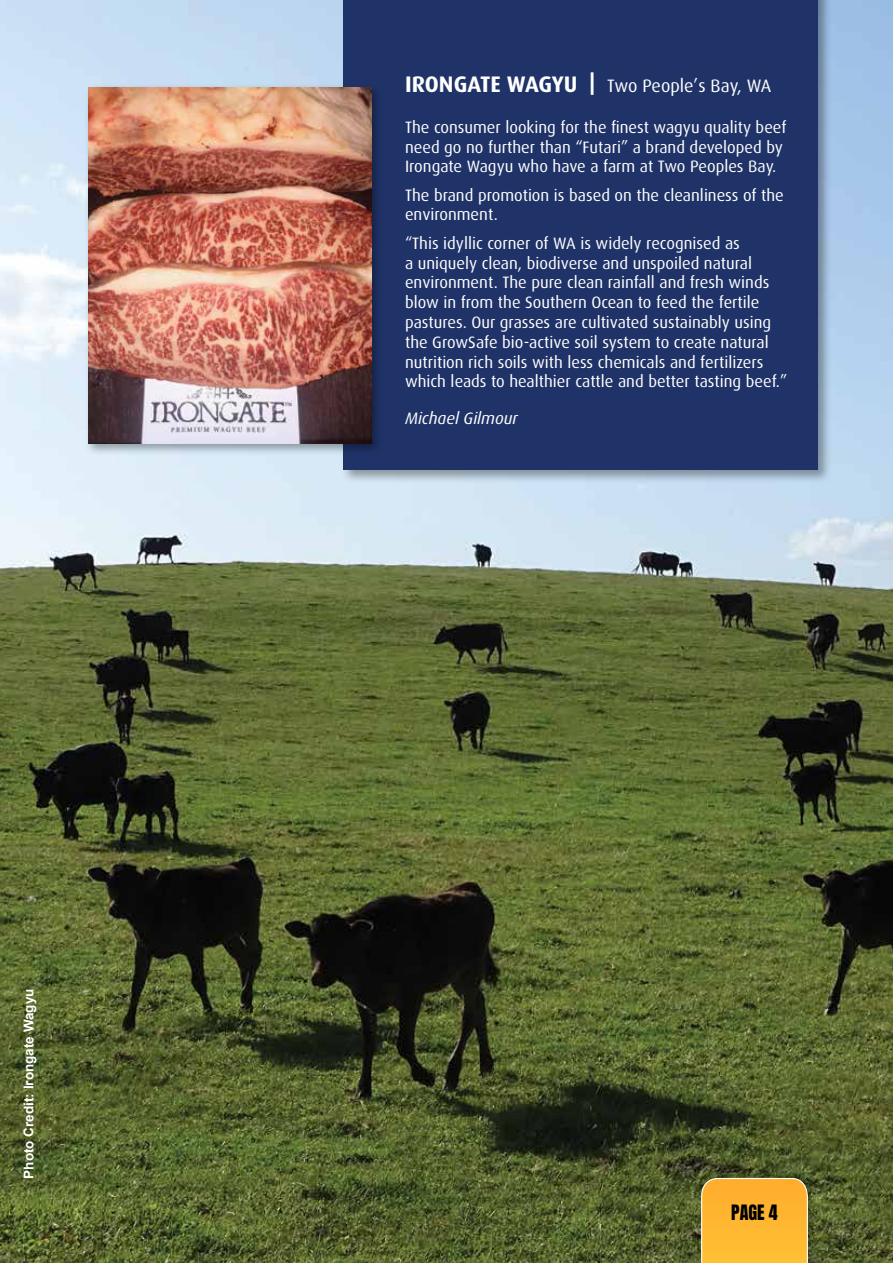
<style>
.page{position:relative;width:893px;height:1263px;background:#fff}
.page>*{position:absolute;margin:0;border:0;box-sizing:border-box;transform-origin:0 0}
.t1{font:18px "Dax";letter-spacing:-.005em;color:#fff}
.t2{font:18px "Anton";color:#000}
.t3{font:16.5px/19.8px "Dax";color:#fff}
.t4{font:italic 16.5px "Dax";color:#fff}
.t5{font:700 13.5px "Arial";color:#fff}
.s1{font-weight:700;font-size:22.5px}
</style>
<div class="page">
<img style="left:0;top:0;width:893px;height:1263px">
<div style="left:341px;top:0;width:490px;height:484px;background:#000;opacity:.35"></div>
<div style="left:343px;top:0;width:474px;height:470px;background:#203368"></div>
<div style="left:84px;top:83px;width:300px;height:374px;background:#000;opacity:.35"></div>
<img style="left:88px;top:87px;width:283px;height:357px">
<div style="left:696px;top:1173px;width:123px;height:90px;background:#000;opacity:.25"></div>
<svg style="left:700px;top:1177px;width:108px;height:86px;background:#f7b334"></svg>
<p class="t5" style="left:20px;top:1179px;width:191px;rotate:-90deg">Photo Credit: Irongate Wagyu</p>
<p class="t1" style="left:405px;top:75px;width:368px"><span class="s1">IRONGATE WAGYU |</span> Two People’s Bay, WA</p>
<p class="t3" style="left:405px;top:117px;width:383px">The consumer looking for the finest wagyu quality beef need go no further than “Futari” a brand developed by<br>Irongate Wagyu who have a farm at Two Peoples Bay.</p>
<p class="t3" style="left:405px;top:185px;width:380px">The brand promotion is based on the cleanliness of the environment.</p>
<p class="t3" style="left:405px;top:233px;width:384px">“This idyllic corner of WA is widely recognised as<br>a uniquely clean, biodiverse and unspoiled natural environment. The pure clean rainfall and fresh winds blow in from the Southern Ocean to feed the fertile pastures. Our grasses are cultivated sustainably using the GrowSafe bio-active soil system to create natural nutrition rich soils with less chemicals and fertilizers which leads to healthier cattle and better tasting beef.”</p>
<p class="t4" style="left:405px;top:409px;width:114px">Michael Gilmour</p>
<p class="t2" style="left:731px;top:1204px;width:48px">PAGE 4</p>
</div>
